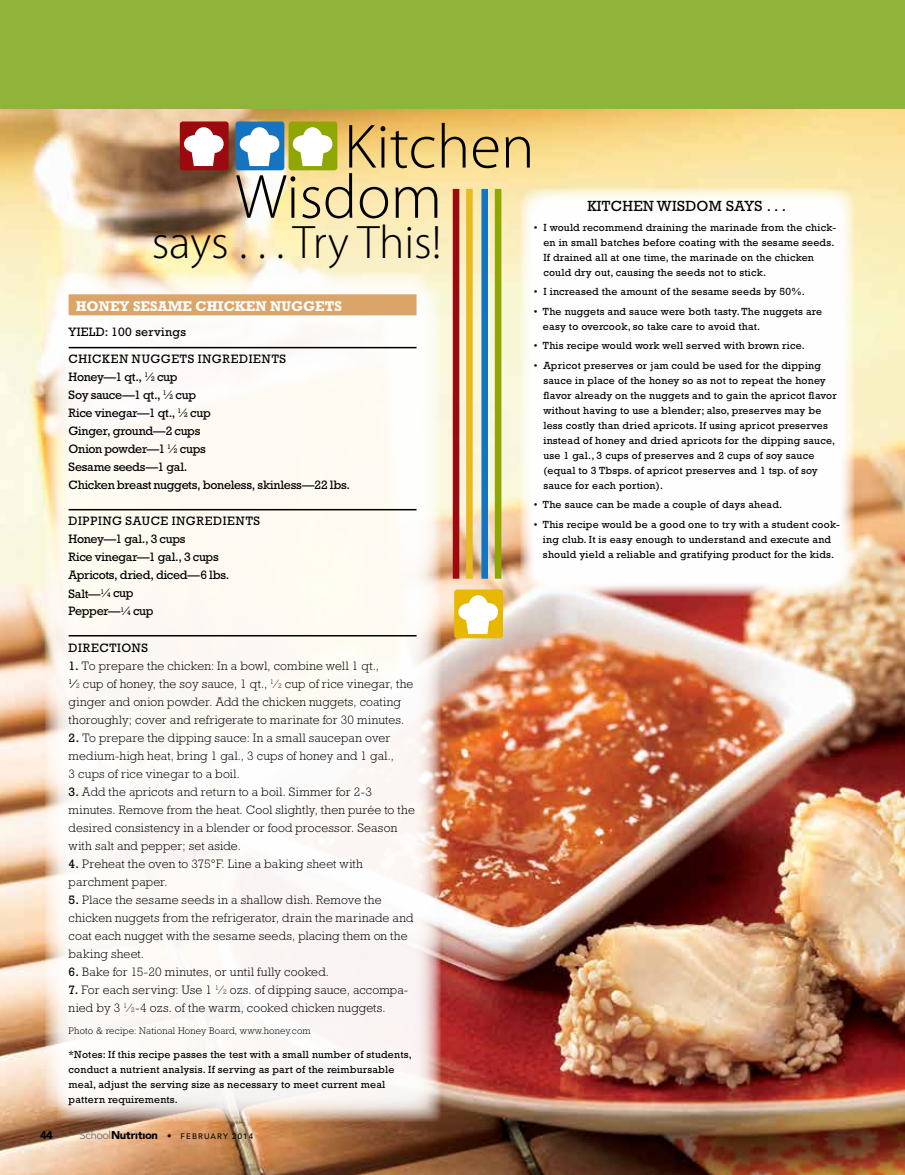
<style>
.page{position:relative;width:905px;height:1175px;background:#fff}
.page>*{position:absolute;margin:0;border:0;box-sizing:border-box;transform-origin:0 0}
.t1{font:300 62.85px/50.2px "Myriad Pro";color:#000}
.t2{font:300 47.1px "Myriad Pro";color:#000}
.t3{font:15px "Rockwell Std";letter-spacing:.02em;color:#000}
.t4{font:700 14.25px "Rockwell Std";color:#fff}
.t5{font:300 12.3px/18px "Rockwell Std";letter-spacing:.01em;color:#000}
.t6{font:12.3px/18px "Rockwell Std";letter-spacing:-.02em;color:#000}
.t7{font:12.3px/27px "Rockwell Std";letter-spacing:.035em;color:#000}
.t8{font:12.3px "Rockwell Std";letter-spacing:.05em;color:#000}
.t9{font:900 11.25px "Avenir LT Std";color:#000}
.t10{font:10.5px/15px "Rockwell Std";letter-spacing:.02em;color:#000}
.t11{font:300 9.75px "Rockwell Std";letter-spacing:.02em;color:#000}
.t12{font:500 7.8px "Avenir LT Std";letter-spacing:.14em;color:#000}
.s1{font-size:6.75px}
.s2{font-weight:400}
.s3{font-weight:400;font-size:11.25px;color:#6d6e71}
.s4{font-weight:900;font-size:11.25px}
.s5{font-size:9px}
</style>
<div class="page">
<img style="left:0;top:108px;width:904px;height:1066px">
<div style="left:0;top:0;width:904px;height:108px;background:#90b439"></div>
<div style="left:180px;top:121px;width:48px;height:49px;background:#9c090e;border-radius:3px"></div>
<svg style="left:179px;top:124px;width:45px;height:42px"></svg>
<div style="left:288px;top:121px;width:49px;height:49px;background:#90a602;border-radius:3px"></div>
<div style="left:454px;top:589px;width:49px;height:49px;background:#e6b900;border-radius:3px"></div>
<svg style="left:454px;top:592px;width:44px;height:42px"></svg>
<div style="left:235px;top:121px;width:49px;height:49px;background:#1474c0;border-radius:3px"></div>
<svg style="left:235px;top:124px;width:98px;height:42px"></svg>
<div style="left:466px;top:189px;width:6px;height:389px;background:#e7bb20"></div>
<div style="left:495px;top:189px;width:6px;height:389px;background:#90a602"></div>
<div style="left:453px;top:189px;width:6px;height:389px;background:#9c090e"></div>
<div style="left:481px;top:189px;width:7px;height:389px;background:#1474c0"></div>
<div style="left:520px;top:188px;width:334px;height:409px;background:#fff;border-radius:18px"></div>
<div style="left:0;top:486px;width:5px;height:168px;background:#fff;opacity:.9"></div>
<svg style="left:45px;top:272px;width:383px;height:838px"></svg>
<svg style="left:57px;top:287px;width:384px;height:834px;fill:#fdfaf4"></svg>
<div style="left:69px;top:294px;width:347px;height:21px;background:#dba56a"></div>
<hr style="left:69px;top:347px;width:347px;height:1px;background:#000">
<hr style="left:69px;top:509px;width:347px;height:1px;background:#000">
<hr style="left:69px;top:635px;width:347px;height:1px;background:#000">
<h1 class="t1" style="left:235px;top:121px;width:301px;text-indent:109px">Kitchen<br>Wisdom</h1>
<h3 class="t3" style="left:587px;top:198px;width:200px">Kitchen Wisdom Says . . .</h3>
<p class="t10" style="left:543px;top:220px;width:294px;text-indent:-10px">• I would recommend draining the marinade from the chick&shy;en in small batches before coating with the sesame seeds.<br>If drained all at one time, the marinade on the chicken could dry out, causing the seeds not to stick.</p>
<p class="t10" style="left:534px;top:284px;width:272px">• I increased the amount of the sesame seeds by 50%.</p>
<p class="t10" style="left:543px;top:304px;width:280px;text-indent:-9px">• The nuggets and sauce were both tasty. The nuggets are easy to overcook, so take care to avoid that.</p>
<p class="t10" style="left:534px;top:338px;width:273px">• This recipe would work well served with brown rice.</p>
<p class="t10" style="left:543px;top:358px;width:295px;text-indent:-10px">• Apricot preserves or jam could be used for the dipping sauce in place of the honey so as not to repeat the honey flavor already on the nuggets and to gain the apricot flavor without having to use a blender; also, preserves may be less costly than dried apricots. If using apricot preserves instead of honey and dried apricots for the dipping sauce, use 1 gal., 3 cups of preserves and 2 cups of soy sauce (equal to 3 Tbsps. of apricot preserves and 1 tsp. of soy sauce for each portion).</p>
<p class="t10" style="left:534px;top:497px;width:250px">• The sauce can be made a couple of days ahead.</p>
<p class="t10" style="left:534px;top:517px;width:308px;text-align:center">• This recipe would be a good one to try with a student cook&shy;ing club. It is easy enough to understand and execute and should yield a reliable and gratifying product for the kids.</p>
<h2 class="t2" style="left:152px;top:213px;width:291px">says . . . Try This!</h2>
<h3 class="t4" style="left:76px;top:298px;width:267px">HONEY SESAME CHICKEN NUGGETS</h3>
<p class="t7" style="left:69px;top:318px;width:219px">YIELD: 100 servings<br>CHICKEN NUGGETS INGREDIENTS</p>
<p class="t6" style="left:69px;top:368px;width:283px">Honey—1 qt., <sup>1</sup>⁄<span class="s1">2</span> cup<br>Soy sauce—1 qt., <sup>1</sup>⁄<span class="s1">2</span> cup<br>Rice vinegar—1 qt., <sup>1</sup>⁄<span class="s1">2</span> cup<br>Ginger, ground—2 cups<br>Onion powder—1 <sup>1</sup>⁄<span class="s1">2</span> cups<br>Sesame seeds—1 gal.<br>Chicken breast nuggets, boneless, skinless—22 lbs.</p>
<p class="t6" style="left:69px;top:512px;width:193px">DIPPING SAUCE INGREDIENTS<br>Honey—1 gal., 3 cups<br>Rice vinegar—1 gal., 3 cups<br>Apricots, dried, diced—6 lbs.<br>Salt—<sup>1</sup>⁄<span class="s1">4</span> cup<br>Pepper—<sup>1</sup>⁄<span class="s1">4</span> cup</p>
<p class="t8" style="left:69px;top:640px;width:81px">DIRECTIONS</p>
<p class="t5" style="left:69px;top:656px;width:346px"><span class="s2">1.</span> To prepare the chicken: In a bowl, combine well 1 qt.,<br><sup>1</sup><span class="s2">⁄</span><span class="s1">2</span> cup of honey, the soy sauce, 1 qt., <sup>1</sup>⁄<span class="s1">2</span> cup of rice vinegar, the ginger and onion powder. Add the chicken nuggets, coating thoroughly; cover and refrigerate to marinate for 30 minutes.</p>
<p class="t5" style="left:69px;top:728px;width:327px"><span class="s2">2.</span> To prepare the dipping sauce: In a small saucepan over medium-high heat, bring 1 gal., 3 cups of honey and 1 gal.,<br>3 cups of rice vinegar to a boil.</p>
<p class="t5" style="left:69px;top:782px;width:348px"><span class="s2">3.</span> Add the apricots and return to a boil. Simmer for 2-3 minutes. Remove from the heat. Cool slightly, then purée to the desired consistency in a blender or food processor. Season with salt and pepper; set aside.</p>
<p class="t5" style="left:69px;top:854px;width:296px"><span class="s2">4.</span> Preheat the oven to 375°F. Line a baking sheet with parchment paper.</p>
<p class="t5" style="left:69px;top:890px;width:346px"><span class="s2">5.</span> Place the sesame seeds in a shallow dish. Remove the chicken nuggets from the refrigerator, drain the marinade and coat each nugget with the sesame seeds, placing them on the baking sheet.</p>
<p class="t5" style="left:69px;top:962px;width:262px"><span class="s2">6.</span> Bake for 15-20 minutes, or until fully cooked.</p>
<p class="t5" style="left:69px;top:980px;width:341px"><span class="s2">7.</span> For each serving: Use 1 <sup>1</sup>⁄<span class="s1">2</span> ozs. of dipping sauce, accompa&shy;nied by 3 <sup>1</sup>⁄<span class="s1">2</span>-4 ozs. of the warm, cooked chicken nuggets.</p>
<p class="t11" style="left:69px;top:1025px;width:244px">Photo &amp; recipe: National Honey Board, www.honey.com</p>
<p class="t10" style="left:69px;top:1047px;width:345px">*Notes: If this recipe passes the test with a small number of students, conduct a nutrient analysis. If serving as part of the reimbursable meal, adjust the serving size as necessary to meet current meal pattern requirements.</p>
<h2 class="t2" style="left:634px;top:369px;width:134px">says . . .</h2>
<p class="t9" style="left:40px;top:1128px;width:14px">44</p>
<p class="t12" style="left:80px;top:1131px;width:175px"><span class="s3">School</span><span class="s4">Nutrıtıon</span> <span class="s5">•</span> FEBRUARY 2014</p>
</div>
